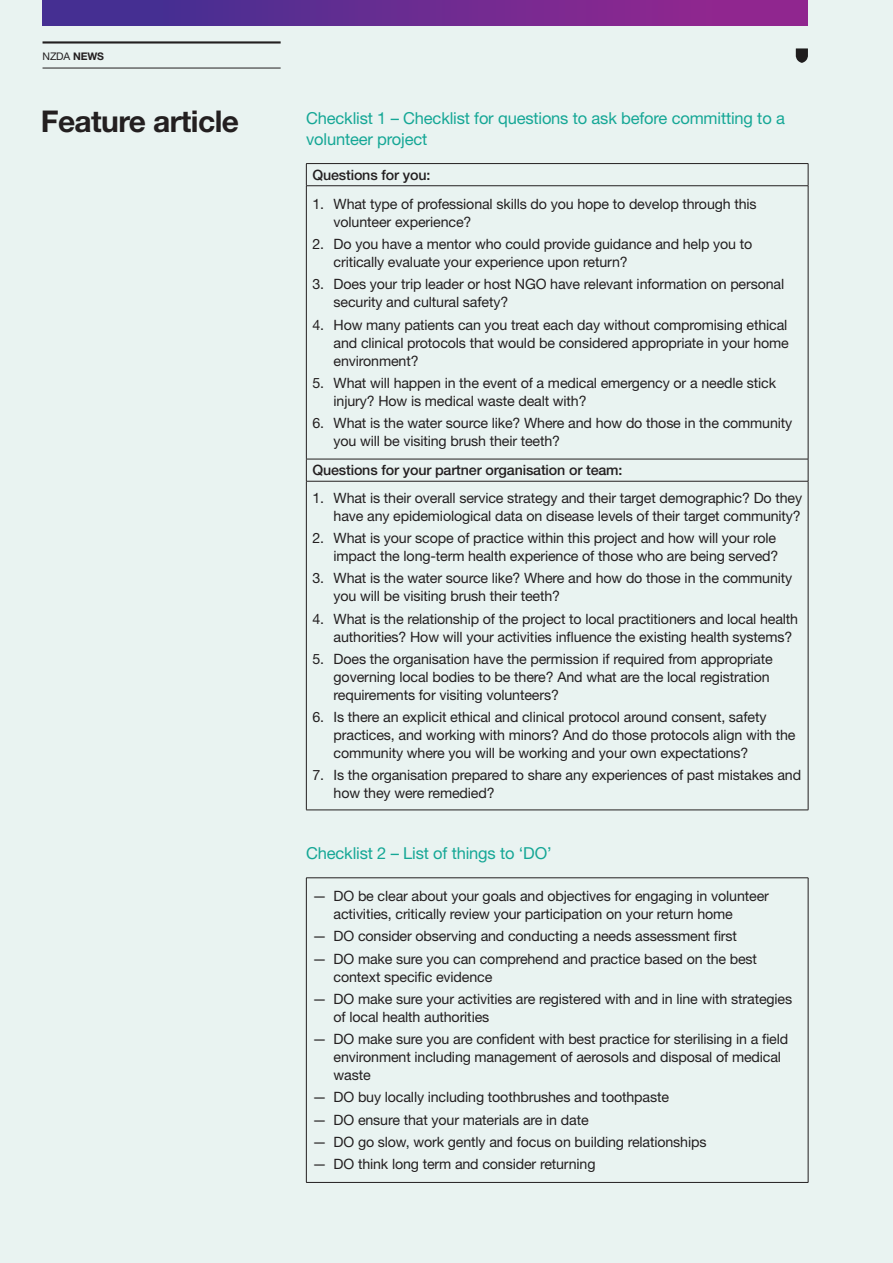
<style>
.page{position:relative;width:893px;height:1263px;background:#e9f3f1}
.page>*{position:absolute;margin:0;border:0;box-sizing:border-box;transform-origin:0 0}
.t1{font:700 30px "Helvetica Neue LT Std";letter-spacing:-.02em;color:#231f20}
.t2{font:16.5px/21px "Helvetica Neue LT Std";letter-spacing:-.01em;color:#15a796}
.t3{font:14.25px/18px "Helvetica Neue LT Std";letter-spacing:-.01em;color:#231f20}
.t4{font:500 14.25px "Helvetica Neue LT Std";letter-spacing:-.01em;color:#231f20}
.t5{font:10.5px "Helvetica Neue LT Std";color:#231f20}
.s1{font-weight:700}
</style>
<div class="page">
<svg style="left:796px;top:48px;width:12px;height:15px"></svg>
<hr style="left:43px;top:68px;width:238px;height:1px;background:#231f20">
<hr style="left:43px;top:41px;width:238px;height:3px;background:#231f20">
<div style="left:43px;top:0;width:765px;height:26px;background:linear-gradient(to right,#3c3192,#9a268f)"></div>
<hr style="left:306px;top:163px;width:502px;height:1px;background:#231f20">
<svg style="left:306px;top:164px;width:1px;height:21px"></svg>
<svg style="left:808px;top:164px;width:1px;height:22px"></svg>
<hr style="left:306px;top:185px;width:502px;height:1px;background:#231f20">
<hr style="left:306px;top:186px;width:1px;height:273px;background:#231f20">
<hr style="left:808px;top:186px;width:1px;height:273px;background:#231f20">
<hr style="left:306px;top:459px;width:502px;height:1px;background:#231f20">
<svg style="left:306px;top:459px;width:1px;height:22px"></svg>
<svg style="left:808px;top:459px;width:1px;height:22px"></svg>
<hr style="left:306px;top:481px;width:502px;height:1px;background:#231f20">
<hr style="left:306px;top:481px;width:1px;height:329px;background:#231f20">
<hr style="left:808px;top:481px;width:1px;height:329px;background:#231f20">
<hr style="left:306px;top:810px;width:502px;height:1px;background:#231f20">
<hr style="left:306px;top:877px;width:502px;height:1px;background:#231f20">
<hr style="left:306px;top:878px;width:1px;height:304px;background:#231f20">
<hr style="left:808px;top:878px;width:1px;height:304px;background:#231f20">
<hr style="left:306px;top:1182px;width:502px;height:1px;background:#231f20">
<p class="t5" style="left:43px;top:50px;width:63px">NZDA <span class="s1">NEWS</span></p>
<h1 class="t1" style="left:41px;top:103px;width:200px">Feature article</h1>
<p class="t2" style="left:306px;top:107px;width:480px">Checklist 1 – Checklist for questions to ask before committing to a volunteer project</p>
<p class="t4" style="left:312px;top:166px;width:119px">Questions for you:</p>
<p class="t3" style="left:334px;top:195px;width:425px;text-indent:-21px">1. What type of professional skills do you hope to develop through this volunteer experience?</p>
<p class="t3" style="left:334px;top:235px;width:420px;text-indent:-21px">2. Do you have a mentor who could provide guidance and help you to critically evaluate your experience upon return?</p>
<p class="t3" style="left:334px;top:275px;width:452px;text-indent:-21px">3. Does your trip leader or host NGO have relevant information on personal security and cultural safety?</p>
<p class="t3" style="left:334px;top:315px;width:457px;text-align:justify;text-indent:-21px">4. How many patients can you treat each day without compromising ethical and clinical protocols that would be considered appropriate in your home environment?</p>
<p class="t3" style="left:334px;top:374px;width:444px;text-indent:-21px">5. What will happen in the event of a medical emergency or a needle stick injury? How is medical waste dealt with?</p>
<p class="t3" style="left:334px;top:414px;width:460px;text-indent:-21px">6. What is the water source like? Where and how do those in the community you will be visiting brush their teeth?</p>
<p class="t4" style="left:312px;top:462px;width:312px">Questions for your partner organisation or team:</p>
<p class="t3" style="left:312px;top:489px;width:491px;text-align:right">1. What is their overall service strategy and their target demographic? Do they have any epidemiological data on disease levels of their target community?</p>
<p class="t3" style="left:312px;top:529px;width:468px;text-align:right">2. What is your scope of practice within this project and how will your role impact the long-term health experience of those who are being served?</p>
<p class="t3" style="left:334px;top:569px;width:460px;text-indent:-21px">3. What is the water source like? Where and how do those in the community you will be visiting brush their teeth?</p>
<p class="t3" style="left:334px;top:609px;width:466px;text-indent:-21px">4. What is the relationship of the project to local practitioners and local health authorities? How will your activities influence the existing health systems?</p>
<p class="t3" style="left:334px;top:650px;width:441px;text-indent:-21px">5. Does the organisation have the permission if required from appropriate governing local bodies to be there? And what are the local registration requirements for visiting volunteers?</p>
<p class="t3" style="left:334px;top:708px;width:463px;text-indent:-21px">6. Is there an explicit ethical and clinical protocol around consent, safety practices, and working with minors? And do those protocols align with the community where you will be working and your own expectations?</p>
<p class="t3" style="left:334px;top:766px;width:469px;text-indent:-21px">7. Is the organisation prepared to share any experiences of past mistakes and how they were remedied?</p>
<p class="t2" style="left:306px;top:842px;width:247px">Checklist 2 – List of things to ‘DO’</p>
<p class="t3" style="left:334px;top:887px;width:437px;text-indent:-21px">— DO be clear about your goals and objectives for engaging in volunteer activities, critically review your participation on your return home</p>
<p class="t3" style="left:312px;top:927px;width:426px">— DO consider observing and conducting a needs assessment first</p>
<p class="t3" style="left:334px;top:949px;width:425px;text-indent:-21px">— DO make sure you can comprehend and practice based on the best context specific evidence</p>
<p class="t3" style="left:334px;top:990px;width:460px;text-indent:-21px">— DO make sure your activities are registered with and in line with strategies of local health authorities</p>
<p class="t3" style="left:334px;top:1030px;width:456px;text-indent:-21px">— DO make sure you are confident with best practice for sterilising in a field environment including management of aerosols and disposal of medical waste</p>
<p class="t3" style="left:312px;top:1088px;width:358px">— DO buy locally including toothbrushes and toothpaste</p>
<p class="t3" style="left:312px;top:1110px;width:278px">— DO ensure that your materials are in date</p>
<p class="t3" style="left:312px;top:1133px;width:396px">— DO go slow, work gently and focus on building relationships</p>
<p class="t3" style="left:312px;top:1155px;width:285px">— DO think long term and consider returning</p>
</div>
